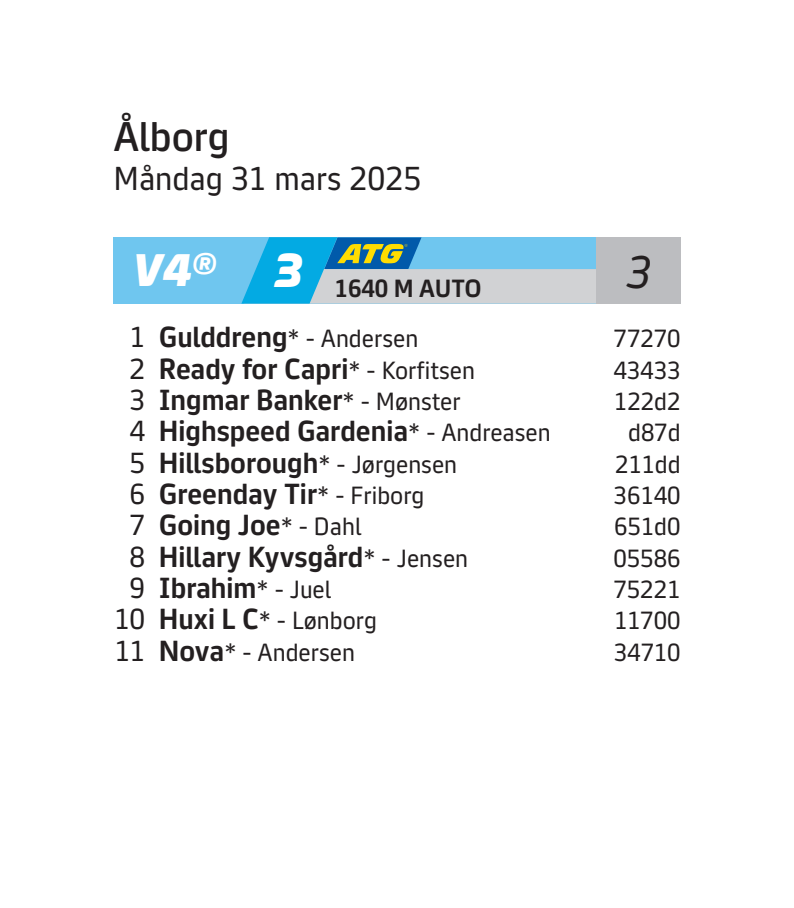
<style>
.page{position:relative;width:794px;height:908px;background:#fff}
.page>*{position:absolute;margin:0;border:0;box-sizing:border-box;transform-origin:0 0}
.t1{font:46px "ATG Rubrik";color:#fff}
.t2{font:44px "ATG Rubrik";color:#fff}
.t3{font:italic 44px "ATG Text";color:#231f20}
.t4{font:500 40px "ATG Text";color:#231f20}
.t5{font:32px "ATG Text";color:#231f20}
.HorseAndRider{font:700 28px "ATG Text";color:#231f20}
.S_REKORD{font:28px "ATG Text";color:#231f20}
.S_REKORD-2{font:24px "ATG Text";color:#231f20}
.HorseAndRider-2{font:24px "ATG Text";color:#231f20}
.t6{font:700 24px "ATG Text";color:#231f20}
.s1{font-weight:700;font-size:28px}
.s2{font-weight:400;font-size:24px}
</style>
<div class="page">
<div style="left:595px;top:237px;width:85px;height:66px;background:#bcbdc0"></div>
<svg style="left:113px;top:237px;width:483px;height:66px;background:#79bfdb"></svg>
<p class="t4" style="left:113px;top:113px;width:118px">Ålborg</p>
<p class="t5" style="left:113px;top:159px;width:309px">Måndag 31 mars 2025</p>
<p class="t2" style="left:134px;top:244px;width:83px">V4®</p>
<p class="t1" style="left:275px;top:243px;width:29px">3</p>
<p class="t6" style="left:334px;top:274px;width:149px">1640 M AUTO</p>
<p class="t3" style="left:626px;top:246px;width:26px">3</p>
<p class="S_REKORD" style="left:129px;top:320px;width:17px">1</p>
<p class="HorseAndRider-2" style="left:159px;top:324px;width:261px"><span class="s1">Gulddreng</span>* - Andersen</p>
<p class="S_REKORD-2" style="left:613px;top:324px;width:68px">77270</p>
<p class="S_REKORD" style="left:129px;top:352px;width:17px">2</p>
<p class="HorseAndRider" style="left:159px;top:351px;width:318px">Ready for Capri<span class="s2">* - Korfitsen</span></p>
<p class="S_REKORD-2" style="left:613px;top:356px;width:69px">43433</p>
<p class="S_REKORD" style="left:129px;top:383px;width:17px">3</p>
<p class="HorseAndRider" style="left:159px;top:383px;width:303px">Ingmar Banker<span class="s2">* - Mønster</span></p>
<p class="S_REKORD-2" style="left:614px;top:387px;width:68px">122d2</p>
<p class="S_REKORD" style="left:129px;top:414px;width:17px">4</p>
<p class="HorseAndRider" style="left:159px;top:414px;width:393px">Highspeed Gardenia<span class="s2">* - Andreasen</span></p>
<p class="S_REKORD-2" style="left:628px;top:418px;width:54px">d87d</p>
<p class="S_REKORD" style="left:129px;top:446px;width:17px">5</p>
<p class="HorseAndRider" style="left:159px;top:445px;width:300px">Hillsborough<span class="s2">* - Jørgensen</span></p>
<p class="S_REKORD-2" style="left:615px;top:449px;width:67px">211dd</p>
<p class="S_REKORD" style="left:129px;top:477px;width:17px">6</p>
<p class="HorseAndRider" style="left:159px;top:477px;width:267px">Greenday Tir<span class="s2">* - Friborg</span></p>
<p class="S_REKORD-2" style="left:613px;top:481px;width:68px">36140</p>
<p class="S_REKORD" style="left:129px;top:508px;width:17px">7</p>
<p class="HorseAndRider" style="left:159px;top:508px;width:204px">Going Joe<span class="s2">* - Dahl</span></p>
<p class="S_REKORD-2" style="left:614px;top:512px;width:68px">651d0</p>
<p class="S_REKORD" style="left:129px;top:540px;width:17px">8</p>
<p class="HorseAndRider" style="left:159px;top:539px;width:311px">Hillary Kyvsgård<span class="s2">* - Jensen</span></p>
<p class="S_REKORD-2" style="left:613px;top:543px;width:69px">05586</p>
<p class="S_REKORD" style="left:129px;top:571px;width:17px">9</p>
<p class="HorseAndRider" style="left:159px;top:570px;width:174px">Ibrahim<span class="s2">* - Juel</span></p>
<p class="S_REKORD-2" style="left:613px;top:575px;width:69px">75221</p>
<p class="S_REKORD" style="left:114px;top:602px;width:33px">10</p>
<p class="HorseAndRider-2" style="left:159px;top:606px;width:219px"><span class="s1">Huxi L C</span>* - Lønborg</p>
<p class="S_REKORD-2" style="left:614px;top:606px;width:68px">11700</p>
<p class="S_REKORD" style="left:114px;top:633px;width:32px">11</p>
<p class="HorseAndRider-2" style="left:159px;top:637px;width:198px"><span class="s1">Nova</span>* - Andersen</p>
<p class="S_REKORD-2" style="left:614px;top:637px;width:68px">34710</p>
</div>
